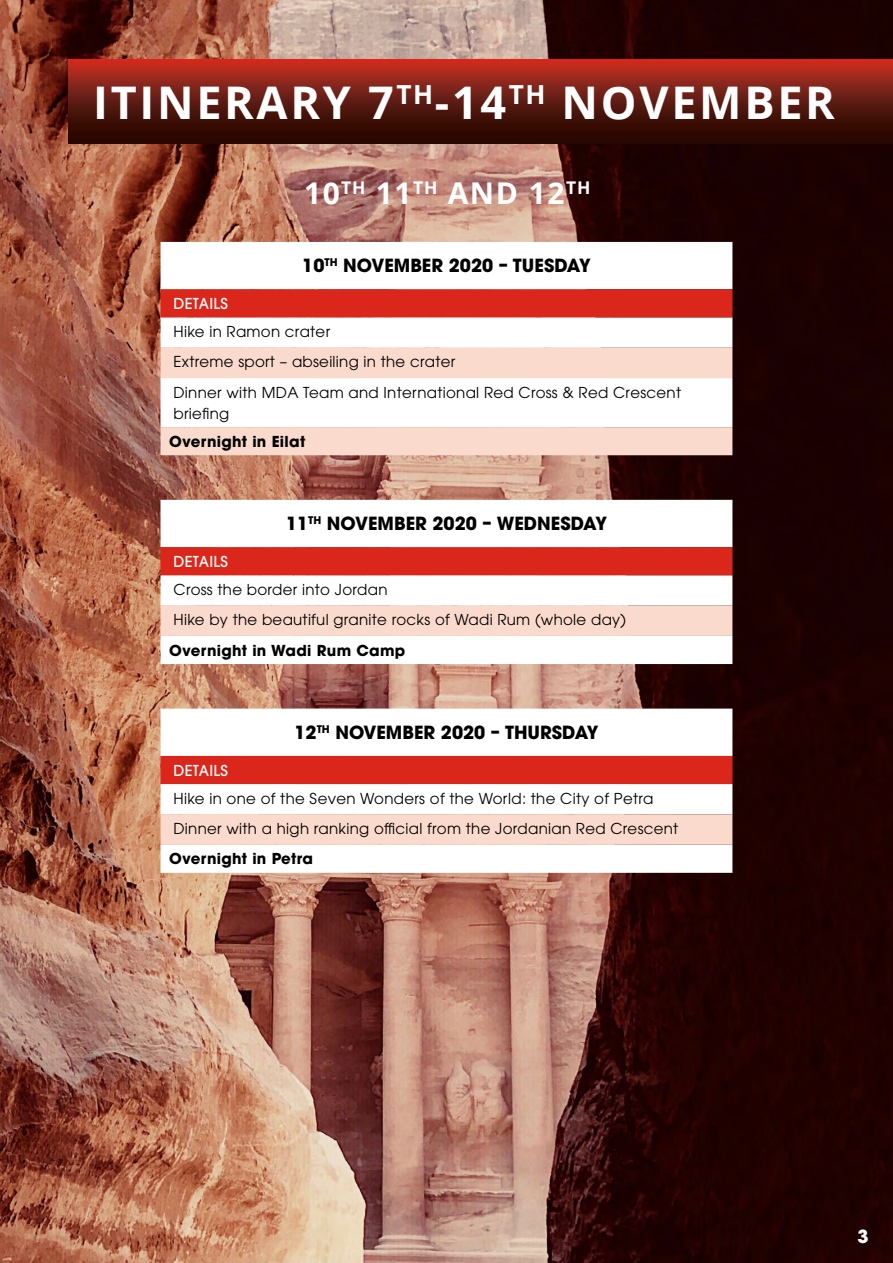
<style>
.page{position:relative;width:893px;height:1263px;background:#fff}
.page>*{position:absolute;margin:0;border:0;box-sizing:border-box;transform-origin:0 0}
.t1{font:700 45px "Open Sans";letter-spacing:.06em;color:#fff}
.t2{font:700 30px "Open Sans";letter-spacing:.05em;color:#fff}
.t3{font:700 18px "ITC Avant Garde Pro";color:#000}
.t4{font:700 18px "ITC Avant Garde Pro";color:#fff}
.t5{font:15px/30.3px "ITC Avant Garde Pro";letter-spacing:.02em;color:#000}
.t6{font:700 15px "ITC Avant Garde Pro";letter-spacing:.02em;color:#000}
.t7{font:500 15px "ITC Avant Garde Pro";letter-spacing:.02em;color:#fff}
</style>
<div class="page">
<img style="left:0;top:0;width:893px;height:1263px">
<svg style="left:161px;top:242px;width:571px;height:106px"></svg>
<div style="left:161px;top:289px;width:571px;height:28px;background:#db261b"></div>
<svg style="left:161px;top:348px;width:571px;height:107px;fill:#fadacc"></svg>
<svg style="left:161px;top:500px;width:571px;height:164px"></svg>
<div style="left:161px;top:547px;width:571px;height:28px;background:#db261b"></div>
<div style="left:161px;top:606px;width:571px;height:30px;background:#fadacc"></div>
<svg style="left:161px;top:709px;width:571px;height:164px"></svg>
<div style="left:161px;top:756px;width:571px;height:28px;background:#db261b"></div>
<div style="left:161px;top:814px;width:571px;height:31px;background:#fadacc"></div>
<svg style="left:68px;top:60px;width:825px;height:84px"></svg>
<h1 class="t1" style="left:93px;top:71px;width:743px">ITINERARY 7<sup>TH</sup>-14<sup>TH</sup> NOVEMBER</h1>
<h2 class="t2" style="left:304px;top:172px;width:288px">10<sup>TH</sup> 11<sup>TH</sup> AND 12<sup>TH</sup></h2>
<p class="t3" style="left:302px;top:254px;width:290px">10<sup>TH</sup> NOVEMBER 2020 – TUESDAY</p>
<p class="t7" style="left:174px;top:294px;width:56px">DETAILS</p>
<p class="t5" style="left:174px;top:316px;width:509px">Hike in Ramon crater<br>Extreme sport – abseiling in the crater<br>Dinner with MDA Team and International Red Cross &amp; Red Crescent</p>
<p class="t5" style="left:174px;top:398px;width:57px">briefing</p>
<p class="t6" style="left:169px;top:431px;width:138px">Overnight in Eilat</p>
<p class="t3" style="left:286px;top:511px;width:322px">11<sup>TH</sup> NOVEMBER 2020 – WEDNESDAY</p>
<p class="t7" style="left:174px;top:552px;width:56px">DETAILS</p>
<p class="t5" style="left:174px;top:574px;width:454px">Cross the border into Jordan<br>Hike by the beautiful granite rocks of Wadi Rum (whole day)</p>
<p class="t6" style="left:169px;top:640px;width:238px">Overnight in Wadi Rum Camp</p>
<p class="t3" style="left:294px;top:720px;width:306px">12<sup>TH</sup> NOVEMBER 2020 – THURSDAY</p>
<p class="t7" style="left:174px;top:760px;width:56px">DETAILS</p>
<p class="t5" style="left:174px;top:783px;width:506px">Hike in one of the Seven Wonders of the World: the City of Petra<br>Dinner with a high ranking official from the Jordanian Red Crescent</p>
<p class="t6" style="left:169px;top:849px;width:145px">Overnight in Petra</p>
<p class="t4" style="left:857px;top:1225px;width:13px">3</p>
</div>
